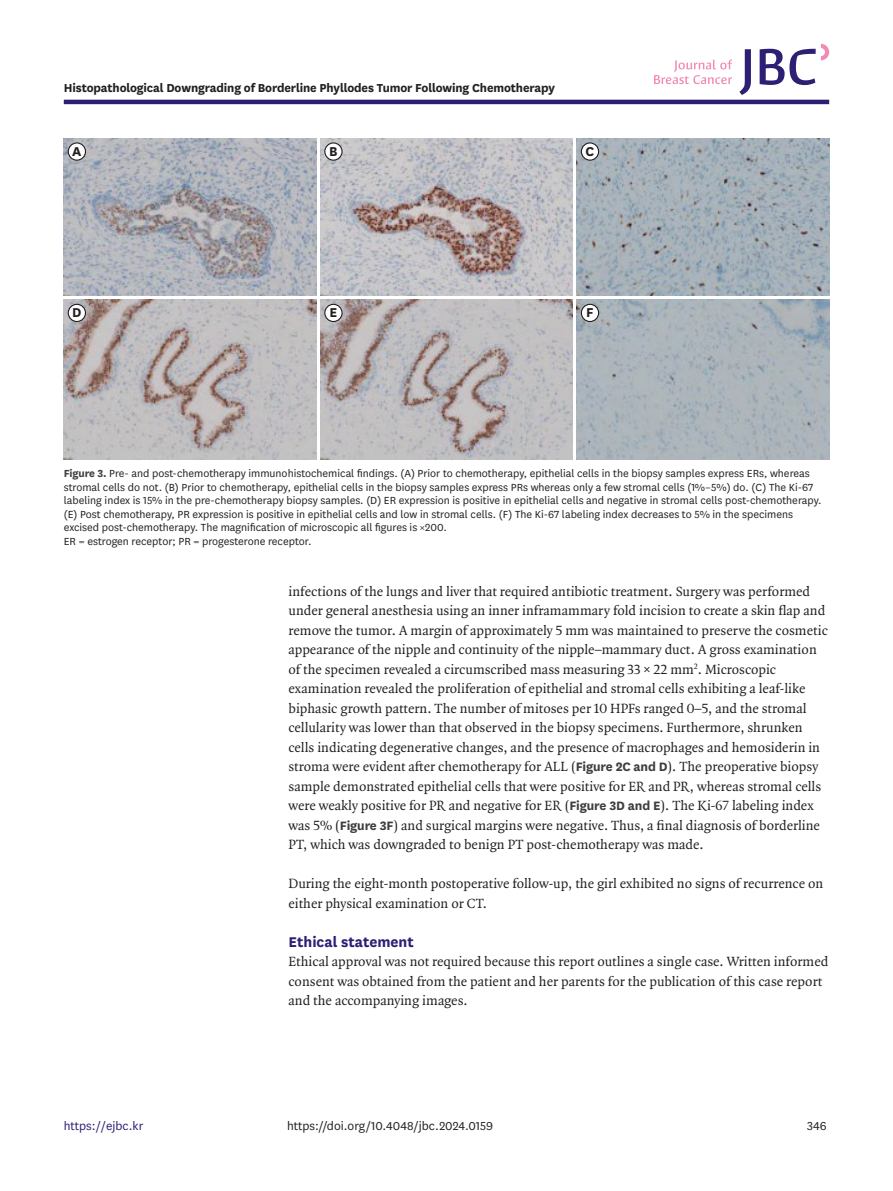
<style>
.page{position:relative;width:893px;height:1191px;background:#fff}
.page>*{position:absolute;margin:0;border:0;box-sizing:border-box;transform-origin:0 0}
.body_title2{font:700 16.5px "National";color:#2e1f75}
.t1{font:700 15px "National";color:#231f20}
.body_p{font:14.25px/19.5px "Quadraat OT";color:#231f20}
.body_p_first{font:14.25px/19.5px "Quadraat OT";color:#231f20}
.alt-title-type{font:700 13.5px "National";letter-spacing:-.01em;color:#231f20}
.doi_running_footer{font:13.5px "National";color:#231f20}
.t2{font:13.5px "National";color:#2e1f75}
.fig_caption{font:12px/13.5px "National";color:#231f20}
.s1{font-weight:700;color:#3e3e3f}
.s2{font-family:"National";font-weight:700;color:#3e3e3f}
</style>
<div class="page">
<hr style="left:64px;top:100px;width:765px;height:4px;background:#2e1f75">
<svg style="left:654px;top:59px;width:78px;height:25px"></svg>
<svg style="left:739px;top:44px;width:90px;height:51px"></svg>
<img style="left:64px;top:138px;width:252px;height:157px">
<img style="left:320px;top:138px;width:253px;height:157px">
<img style="left:577px;top:138px;width:252px;height:157px">
<img style="left:64px;top:300px;width:252px;height:159px">
<img style="left:320px;top:300px;width:253px;height:159px">
<img style="left:577px;top:300px;width:252px;height:159px">
<div style="left:68px;top:143px;width:17px;height:17px;background:#fff;border-radius:50%"></div>
<div style="left:68px;top:142px;width:18px;height:19px;border:1px solid #231f20;border-radius:50%"></div>
<div style="left:325px;top:143px;width:17px;height:17px;background:#fff;border-radius:50%"></div>
<div style="left:324px;top:142px;width:19px;height:19px;border:1px solid #231f20;border-radius:50%"></div>
<div style="left:581px;top:143px;width:18px;height:17px;background:#fff;border-radius:50%"></div>
<div style="left:581px;top:142px;width:18px;height:19px;border:1px solid #231f20;border-radius:50%"></div>
<div style="left:325px;top:304px;width:17px;height:17px;background:#fff;border-radius:50%"></div>
<div style="left:324px;top:304px;width:19px;height:18px;border:1px solid #231f20;border-radius:50%"></div>
<div style="left:581px;top:304px;width:18px;height:17px;background:#fff;border-radius:50%"></div>
<div style="left:581px;top:304px;width:18px;height:18px;border:1px solid #231f20;border-radius:50%"></div>
<div style="left:68px;top:304px;width:17px;height:17px;background:#fff;border-radius:50%"></div>
<div style="left:68px;top:304px;width:18px;height:18px;border:1px solid #231f20;border-radius:50%"></div>
<p class="alt-title-type" style="left:64px;top:78px;width:493px">Histopathological Downgrading of Borderline Phyllodes Tumor Following Chemotherapy</p>
<p class="t1" style="left:72px;top:140px;width:11px">A</p>
<p class="t1" style="left:329px;top:140px;width:10px">B</p>
<p class="t1" style="left:586px;top:140px;width:10px">C</p>
<p class="t1" style="left:72px;top:302px;width:11px">D</p>
<p class="t1" style="left:329px;top:302px;width:9px">E</p>
<p class="t1" style="left:586px;top:302px;width:9px">F</p>
<p class="fig_caption" style="left:64px;top:466px;width:759px"><span class="s1">Figure 3.</span> Pre- and post-chemotherapy immunohistochemical findings. (A) Prior to chemotherapy, epithelial cells in the biopsy samples express ERs, whereas stromal cells do not. (B) Prior to chemotherapy, epithelial cells in the biopsy samples express PRs whereas only a few stromal cells (1%–5%) do. (C) The Ki-67 labeling index is 15% in the pre-chemotherapy biopsy samples. (D) ER expression is positive in epithelial cells and negative in stromal cells post-chemotherapy. (E) Post chemotherapy, PR expression is positive in epithelial cells and low in stromal cells. (F) The Ki-67 labeling index decreases to 5% in the specimens excised post-chemotherapy. The magnification of microscopic all figures is ×200.<br>ER = estrogen receptor; PR = progesterone receptor.</p>
<p class="body_p" style="left:289px;top:581px;width:541px">infections of the lungs and liver that required antibiotic treatment. Surgery was performed under general anesthesia using an inner inframammary fold incision to create a skin flap and remove the tumor. A margin of approximately 5 mm was maintained to preserve the cosmetic appearance of the nipple and continuity of the nipple–mammary duct. A gross examination of the specimen revealed a circumscribed mass measuring 33 × 22 mm<sup>2</sup>. Microscopic examination revealed the proliferation of epithelial and stromal cells exhibiting a leaf-like biphasic growth pattern. The number of mitoses per 10 HPFs ranged 0–5, and the stromal cellularity was lower than that observed in the biopsy specimens. Furthermore, shrunken cells indicating degenerative changes, and the presence of macrophages and hemosiderin in stroma were evident after chemotherapy for ALL (<span class="s2">Figure 2C and D</span>). The preoperative biopsy sample demonstrated epithelial cells that were positive for ER and PR, whereas stromal cells were weakly positive for PR and negative for ER (<span class="s2">Figure 3D and E</span>). The Ki-67 labeling index was 5% (<span class="s2">Figure 3F</span>) and surgical margins were negative. Thus, a final diagnosis of borderline PT, which was downgraded to benign PT post-chemotherapy was made.</p>
<p class="body_p" style="left:289px;top:874px;width:536px">During the eight-month postoperative follow-up, the girl exhibited no signs of recurrence on either physical examination or CT.</p>
<p class="body_title2" style="left:289px;top:930px;width:127px">Ethical statement</p>
<p class="body_p_first" style="left:289px;top:952px;width:541px">Ethical approval was not required because this report outlines a single case. Written informed consent was obtained from the patient and her parents for the publication of this case report and the accompanying images.</p>
<p class="t2" style="left:64px;top:1116px;width:81px">https://ejbc.kr</p>
<p class="doi_running_footer" style="left:287px;top:1116px;width:208px">https://doi.org/10.4048/jbc.2024.0159</p>
<p class="doi_running_footer" style="left:807px;top:1116px;width:21px">346</p>
</div>
